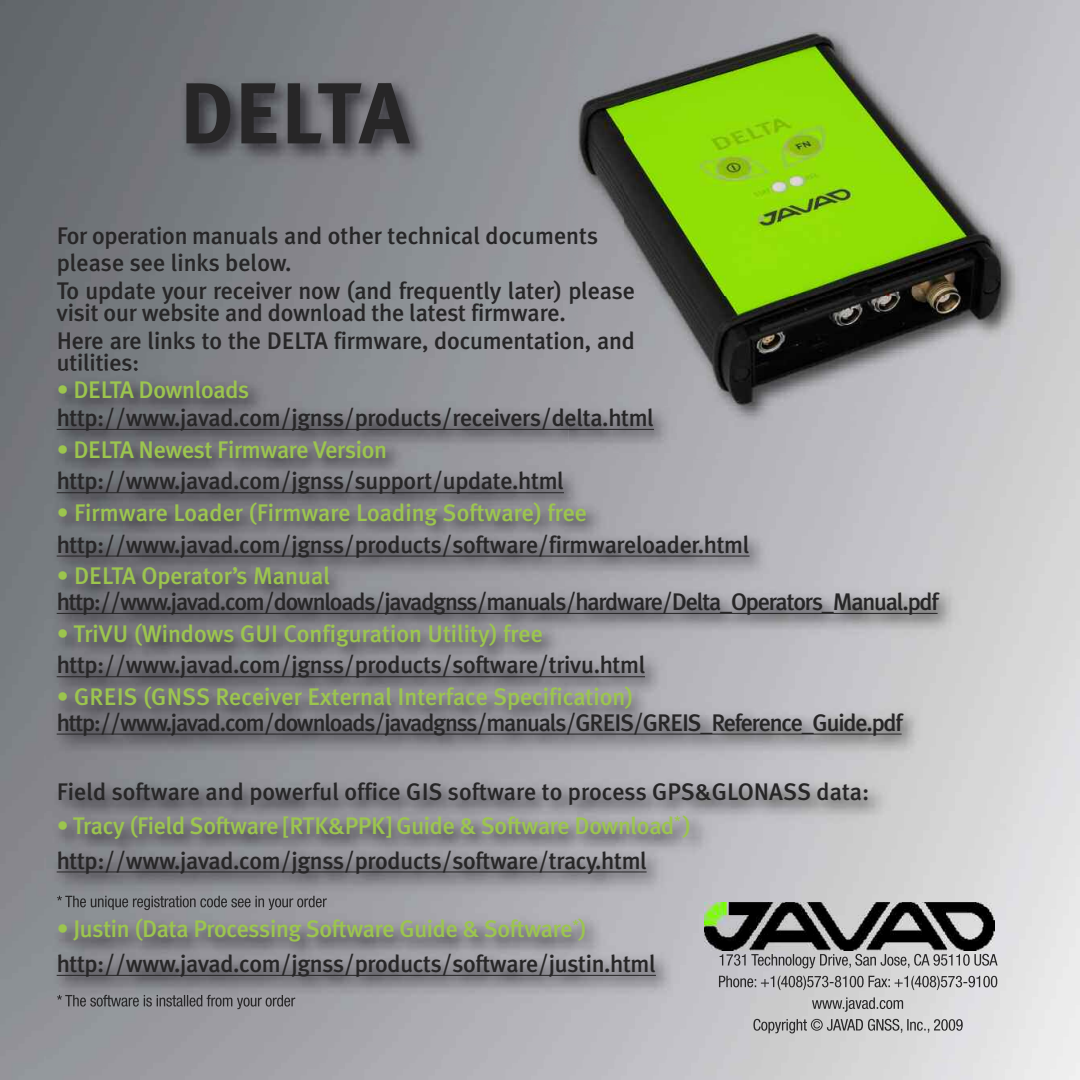
<style>
.page{position:relative;width:1080px;height:1080px;background:#fff}
.page>*{position:absolute;margin:0;border:0;box-sizing:border-box;transform-origin:0 0}
.t1{font:86.4px "Meta Plus Bold Caps";letter-spacing:-.015em;color:#272627}
.t2{font:500 24px/27.6px "Meta Plus";letter-spacing:-.015em;color:#272627}
.t3{font:500 24px "Meta Plus";color:#9cc54e}
.t4{font:500 24px "Meta Plus";letter-spacing:-.05em;color:#272627}
.s1{color:#9cc54e}
</style>
<div class="page">
<img style="left:0;top:0;width:1080px;height:1080px">
<img style="left:2px;top:25px;width:567px;height:270px">
<img style="left:569px;top:21px;width:458px;height:348px">
<img style="left:569px;top:25px;width:55px;height:7px">
<img style="left:578px;top:32px;width:423px;height:337px">
<img style="left:46px;top:369px;width:1004px;height:690px">
<img style="left:720px;top:954px;width:128px;height:14px">
<img style="left:719px;top:976px;width:122px;height:14px">
<img style="left:812px;top:997px;width:91px;height:15px">
<img style="left:753px;top:1019px;width:130px;height:14px">
<img style="left:57px;top:896px;width:111px;height:14px">
<img style="left:57px;top:995px;width:115px;height:12px">
<img style="left:705px;top:903px;width:290px;height:47px">
<img style="left:58px;top:369px;width:80px;height:2px">
<hr style="left:57px;top:429px;width:597px;height:1px;background:#272627">
<hr style="left:57px;top:492px;width:507px;height:1px;background:#272627">
<hr style="left:57px;top:556px;width:693px;height:1px;background:#272627">
<hr style="left:57px;top:613px;width:881px;height:1px;background:#272627">
<hr style="left:57px;top:676px;width:588px;height:1px;background:#272627">
<hr style="left:57px;top:734px;width:845px;height:1px;background:#272627">
<hr style="left:57px;top:872px;width:590px;height:1px;background:#272627">
<hr style="left:57px;top:975px;width:599px;height:1px;background:#272627">
<h1 class="t1" style="left:179px;top:63px;width:232px">DELTA</h1>
<p class="t2" style="left:57px;top:222px;width:580px">For operation manuals and other technical documents please see links below.<br>To update your receiver now (and frequently later) please</p>
<p class="t2" style="left:57px;top:299px;width:580px">visit our website and download the latest firmware.<br>Here are links to the DELTA firmware, documentation, and</p>
<p class="t2" style="left:57px;top:349px;width:84px">utilities:</p>
<p class="t3" style="left:57px;top:376px;width:194px">• DELTA Downloads</p>
<p class="t2" style="left:57px;top:404px;width:599px">http://www.javad.com/jgnss/products/receivers/delta.html</p>
<p class="t3" style="left:57px;top:435px;width:332px">• DELTA Newest Firmware Version</p>
<p class="t2" style="left:57px;top:467px;width:509px">http://www.javad.com/jgnss/support/update.html</p>
<p class="t3" style="left:57px;top:499px;width:532px">• Firmware Loader (Firmware Loading Software) free</p>
<p class="t2" style="left:57px;top:531px;width:694px">http://www.javad.com/jgnss/products/software/firmwareloader.html</p>
<p class="t3" style="left:57px;top:562px;width:275px">• DELTA Operator’s Manual</p>
<p class="t4" style="left:57px;top:588px;width:884px">http://www.javad.com/downloads/javadgnss/manuals/hardware/Delta_Operators_Manual.pdf</p>
<p class="t3" style="left:57px;top:619px;width:488px">• TriVU (Windows GUI Configuration Utility) free</p>
<p class="t2" style="left:57px;top:651px;width:590px">http://www.javad.com/jgnss/products/software/trivu.html</p>
<p class="t3" style="left:57px;top:683px;width:578px">• GREIS (GNSS Receiver External Interface Specification)</p>
<p class="t4" style="left:57px;top:708px;width:848px">http://www.javad.com/downloads/javadgnss/manuals/GREIS/GREIS_Reference_Guide.pdf</p>
<p class="t2" style="left:57px;top:778px;width:814px">Field software and powerful office GIS software to process GPS&amp;GLONASS data:</p>
<p class="t2" style="left:57px;top:809px;width:636px;line-height:34.4px"><span class="s1">• Tracy (Field Software [RTK&amp;PPK] Guide &amp; Software Download</span><sup>*</sup> <span class="s1">) </span>http://www.javad.com/jgnss/products/software/tracy.html</p>
<p class="t2" style="left:57px;top:912px;width:601px;line-height:34.4px"><span class="s1">• Justin (Data Processing Software Guide &amp; Software</span><sup>*</sup><span class="s1">) </span>http://www.javad.com/jgnss/products/software/justin.html</p>
</div>
